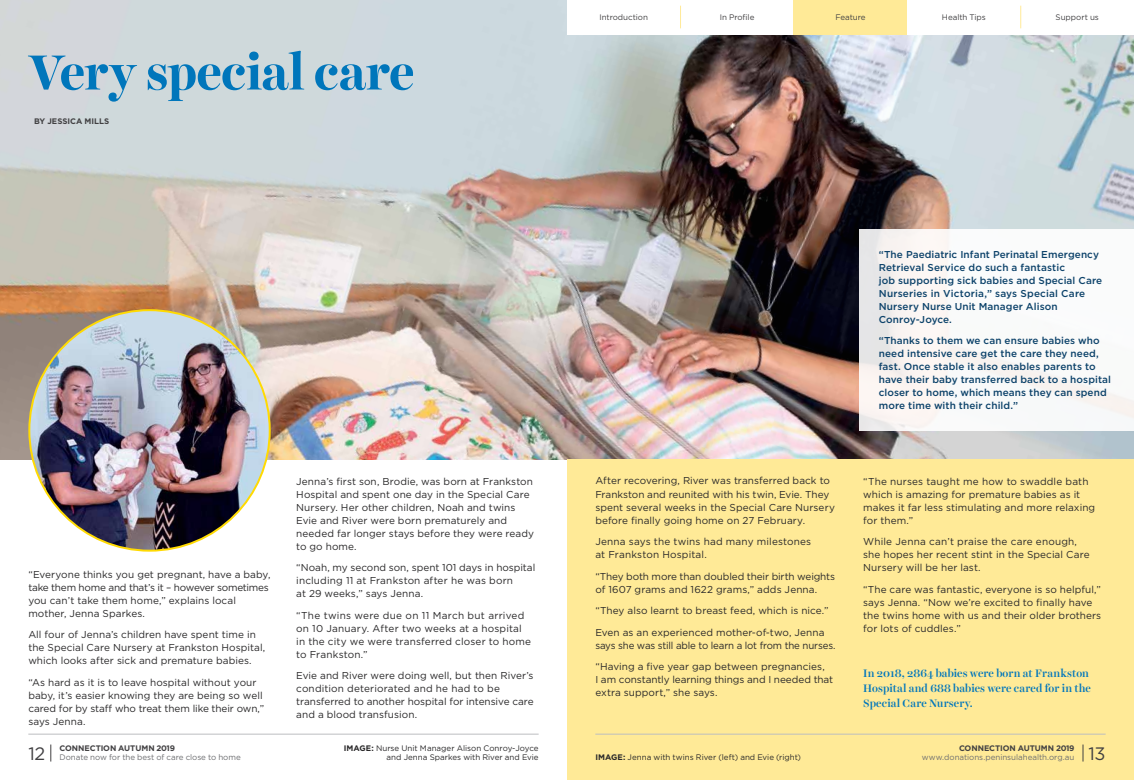
<style>
.page{position:relative;width:1134px;height:780px;background:#fff}
.page>*{position:absolute;margin:0;border:0;box-sizing:border-box;transform-origin:0 0}
.t1{font:700 50px "Harriet Display";letter-spacing:-.015em;color:#0076bb}
.t2{font:18px "Gotham";color:#414042}
.t3{font:500 11px/15px "Harriet Display";letter-spacing:.005em;color:#0076bb}
.t4{font:10px/13px "Gotham";letter-spacing:.005em;color:#292829}
.t5{font:500 10px/13px "Gotham";letter-spacing:.01em;color:#0c426a}
.t6{font:8px/9px "Gotham";color:#292829;text-align:right}
.t7{font:8px "Gotham";letter-spacing:-.005em;color:#6d6e71}
.t8{font:700 8px "Gotham";letter-spacing:-.005em;color:#414042}
.t9{font:8px "Gotham";letter-spacing:-.005em;color:#414042}
.s1{font-weight:700}
</style>
<div class="page">
<img style="left:0;top:0;width:1134px;height:459px">
<div style="left:567px;top:459px;width:567px;height:321px;background:#ffea97"></div>
<div style="left:567px;top:0;width:567px;height:34px;background:#fff"></div>
<hr style="left:595px;top:733px;width:511px;height:1px;background:#bcbec0">
<div style="left:794px;top:0;width:113px;height:34px;background:#ffea97"></div>
<svg style="left:680px;top:6px;width:1px;height:22px"></svg>
<svg style="left:1020px;top:6px;width:1px;height:22px"></svg>
<hr style="left:28px;top:733px;width:511px;height:1px;background:#bcbec0">
<svg style="left:1083px;top:744px;width:1px;height:17px"></svg>
<svg style="left:51px;top:744px;width:1px;height:17px"></svg>
<img style="left:29px;top:310px;width:241px;height:240px;border-radius:120px">
<div style="left:859px;top:230px;width:275px;height:201px;background:#fff"></div>
<h1 class="t1" style="left:28px;top:37px;width:388px">Very special care</h1>
<p class="t8" style="left:34px;top:116px;width:77px">BY JESSICA MILLS</p>
<p class="t4" style="left:28px;top:567px;width:244px">“Everyone thinks you get pregnant, have a baby, take them home and that’s it – however sometimes you can’t take them home,” explains local mother, Jenna Sparkes.</p>
<p class="t4" style="left:28px;top:627px;width:238px">All four of Jenna’s children have spent time in the Special Care Nursery at Frankston Hospital, which looks after sick and premature babies.</p>
<p class="t4" style="left:28px;top:675px;width:237px">“As hard as it is to leave hospital without your baby, it’s easier knowing they are being so well cared for by staff who treat them like their own,” says Jenna.</p>
<p class="t8" style="left:60px;top:743px;width:117px">CONNECTION AUTUMN 2019</p>
<h2 class="t2" style="left:28px;top:742px;width:18px">12</h2>
<p class="t7" style="left:60px;top:752px;width:183px">Donate now for the best of care close to home</p>
<p class="t4" style="left:296px;top:474px;width:239px">Jenna’s first son, Brodie, was born at Frankston Hospital and spent one day in the Special Care Nursery. Her other children, Noah and twins Evie and River were born prematurely and needed far longer stays before they were ready to go home.</p>
<p class="t4" style="left:296px;top:560px;width:241px">“Noah, my second son, spent 101 days in hospital including 11 at Frankston after he was born<br>at 29 weeks,” says Jenna.</p>
<p class="t4" style="left:296px;top:608px;width:236px">“The twins were due on 11 March but arrived on 10 January. After two weeks at a hospital in the city we were transferred closer to home to Frankston.”</p>
<p class="t4" style="left:296px;top:668px;width:239px">Evie and River were doing well, but then River’s condition deteriorated and he had to be transferred to another hospital for intensive care and a blood transfusion.</p>
<p class="t6" style="left:344px;top:743px;width:196px"><span class="s1">IMAGE:</span> Nurse Unit Manager Alison Conroy-Joyce and Jenna Sparkes with River and Evie</p>
<p class="t9" style="left:599px;top:12px;width:50px">Introduction</p>
<p class="t9" style="left:720px;top:12px;width:36px">In Profile</p>
<p class="t9" style="left:835px;top:12px;width:32px">Feature</p>
<p class="t9" style="left:942px;top:12px;width:45px">Health Tips</p>
<p class="t9" style="left:1056px;top:12px;width:45px">Support us</p>
<p class="t5" style="left:879px;top:247px;width:225px">“The Paediatric Infant Perinatal Emergency Retrieval Service do such a fantastic<br>job supporting sick babies and Special Care Nurseries in Victoria,” says Special Care Nursery Nurse Unit Manager Alison Conroy-Joyce.</p>
<p class="t5" style="left:879px;top:334px;width:234px">“Thanks to them we can ensure babies who need intensive care get the care they need, fast. Once stable it also enables parents to have their baby transferred back to a hospital closer to home, which means they can spend more time with their child.”</p>
<p class="t4" style="left:595px;top:474px;width:241px">After recovering, River was transferred back to Frankston and reunited with his twin, Evie. They spent several weeks in the Special Care Nursery before finally going home on 27 February.</p>
<p class="t4" style="left:595px;top:534px;width:217px">Jenna says the twins had many milestones at Frankston Hospital.</p>
<p class="t4" style="left:595px;top:569px;width:241px">“They both more than doubled their birth weights of 1607 grams and 1622 grams,” adds Jenna.</p>
<p class="t4" style="left:595px;top:599px;width:235px;line-height:21.5px">“They also learnt to breast feed, which is nice.”<br>Even as an experienced mother-of-two, Jenna</p>
<p class="t4" style="left:595px;top:634px;width:242px;line-height:21.5px">says she was still able to learn a lot from the nurses. “Having a five year gap between pregnancies,</p>
<p class="t4" style="left:595px;top:672px;width:239px">I am constantly learning things and I needed that extra support,” she says.</p>
<p class="t6" style="left:595px;top:752px;width:207px"><span class="s1">IMAGE:</span> Jenna with twins River (left) and Evie (right)</p>
<p class="t4" style="left:863px;top:474px;width:233px">“The nurses taught me how to swaddle bath which is amazing for premature babies as it makes it far less stimulating and more relaxing for them.”</p>
<p class="t4" style="left:863px;top:534px;width:228px">While Jenna can’t praise the care enough, she hopes her recent stint in the Special Care<br>Nursery will be her last.</p>
<p class="t4" style="left:863px;top:582px;width:239px">“The care was fantastic, everyone is so helpful,” says Jenna. “Now we’re excited to finally have the twins home with us and their older brothers for lots of cuddles.”</p>
<p class="t3" style="left:863px;top:665px;width:229px">In 2018, 2864 babies were born at Frankston<br>Hospital and 688 babies were cared for in the<br>Special Care Nursery.</p>
<p class="t8" style="left:959px;top:743px;width:117px">CONNECTION AUTUMN 2019</p>
<p class="t7" style="left:922px;top:752px;width:154px">www.donations.peninsulahealth.org.au</p>
<h2 class="t2" style="left:1088px;top:742px;width:19px">13</h2>
</div>
